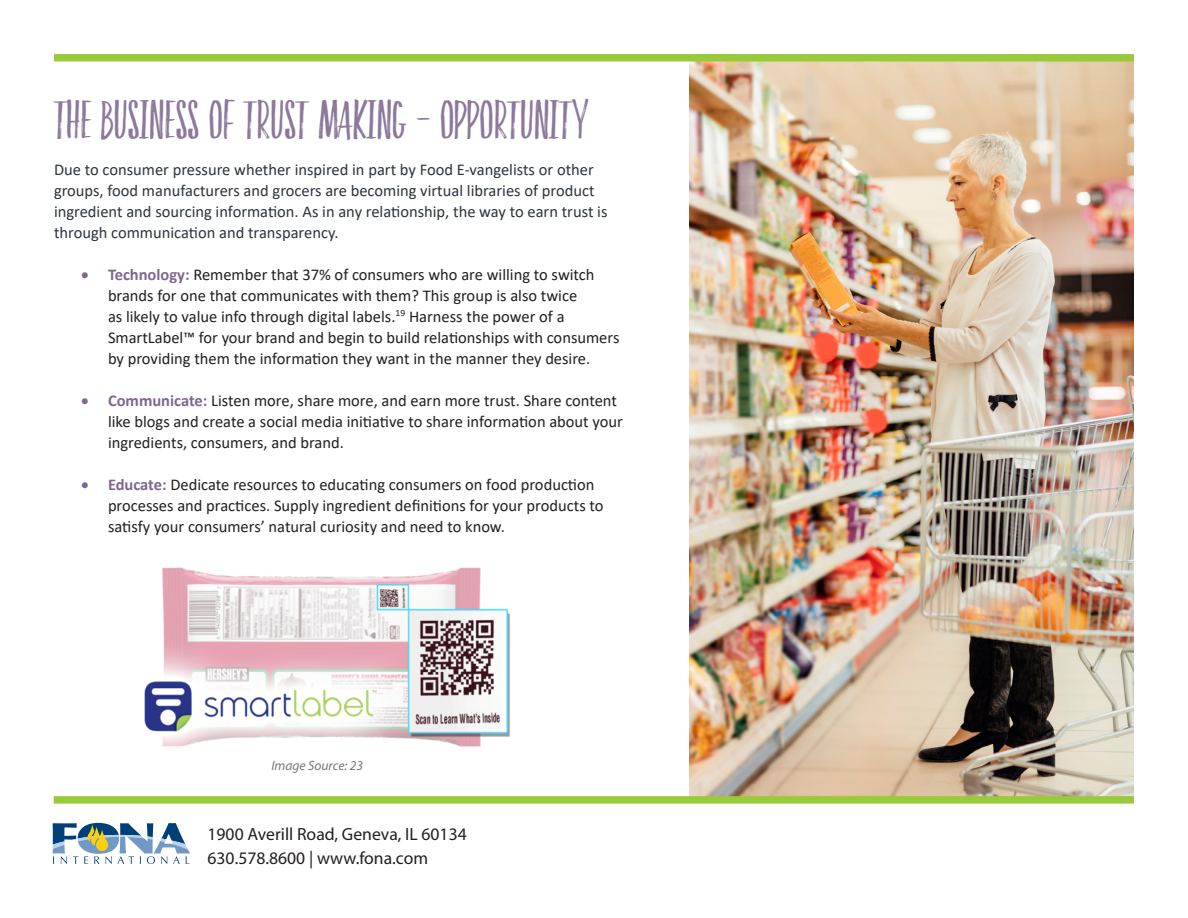
<style>
.page{position:relative;width:1188px;height:918px;background:#fff}
.page>*{position:absolute;margin:0;border:0;box-sizing:border-box;transform-origin:0 0}
.Body{font:37.5px "Faith And Glory Two";color:#8c789c}
.t1{font:17.7px "Myriad Pro";color:#231f20}
.t2{font:16.5px/21px "Calibri";color:#231f20}
.t3{font:16.5px/21px "Calibri";color:#2d333e}
.t4{font:italic 13.5px "Myriad Pro";color:#231f20}
.s1{color:#7e6791}
.s2{font-weight:700;color:#7e6791}
</style>
<div class="page">
<img style="left:689px;top:62px;width:445px;height:734px">
<img style="left:144px;top:567px;width:366px;height:180px">
<svg style="left:53px;top:823px;width:137px;height:41px"></svg>
<div style="left:54px;top:54px;width:1080px;height:8px;background:#99ca3b"></div>
<div style="left:54px;top:796px;width:1080px;height:8px;background:#99ca3b"></div>
<p class="Body" style="left:54px;top:92px;width:535px">THE BUSINESS OF TRUST MAKING - OPPORTUNITY</p>
<p class="t3" style="left:54px;top:160px;width:555px">Due to consumer pressure whether inspired in part by Food E-vangelists or other groups, food manufacturers and grocers are becoming virtual libraries of product ingredient and sourcing information. As in any relationship, the way to earn trust is through communication and transparency.</p>
<p class="t2" style="left:108px;top:265px;width:513px;text-indent:-27px"><span class="s1">•</span> <span class="s2">Technology:</span> Remember that 37% of consumers who are willing to switch brands for one that communicates with them? This group is also twice<br>as likely to value info through digital labels.<sup>19</sup> Harness the power of a SmartLabel™ for your brand and begin to build relationships with consumers by providing them the information they want in the manner they desire.</p>
<p class="t2" style="left:108px;top:391px;width:516px;text-indent:-27px"><span class="s1">•</span> <span class="s2">Communicate:</span> Listen more, share more, and earn more trust. Share content like blogs and create a social media initiative to share information about your ingredients, consumers, and brand.</p>
<p class="t2" style="left:108px;top:475px;width:497px;text-indent:-27px"><span class="s1">•</span> <span class="s2">Educate:</span> Dedicate resources to educating consumers on food production processes and practices. Supply ingredient definitions for your products to satisfy your consumers’ natural curiosity and need to know.</p>
<p class="t4" style="left:271px;top:757px;width:93px">Image Source: 23</p>
<p class="t1" style="left:208px;top:823px;width:261px">1900 Averill Road, Geneva, IL 60134</p>
<p class="t1" style="left:208px;top:847px;width:222px">630.578.8600 | www.fona.com</p>
</div>
